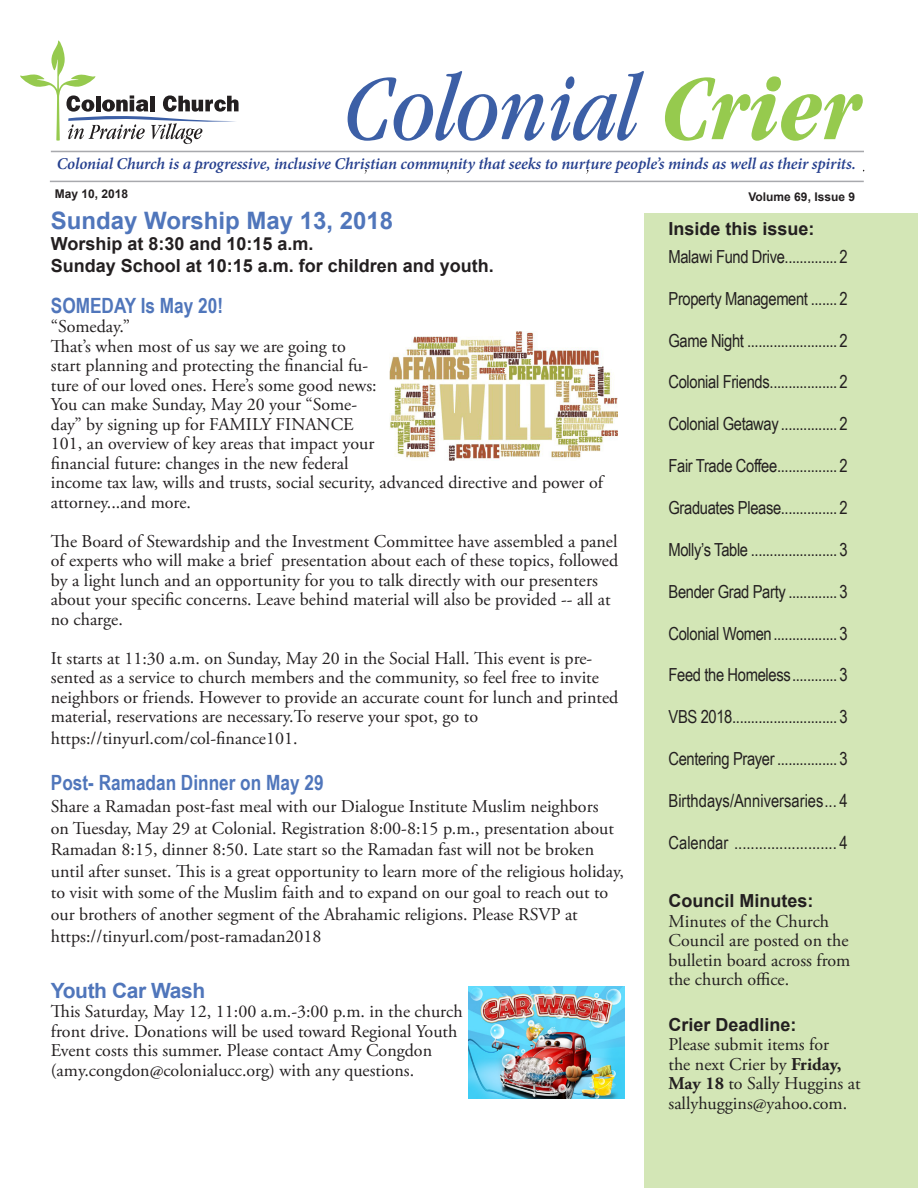
<style>
.page{position:relative;width:918px;height:1188px;background:#fff}
.page>*{position:absolute;margin:0;border:0;box-sizing:border-box;transform-origin:0 0}
.t1{font:700 24px "Arial";color:#5076bb}
.t2{font:700 21px "Arial Narrow";color:#5076bb}
.t3{font:700 21px "Arial";letter-spacing:-.02em;color:#5076bb}
.t4{font:18px/19.5px "Adobe Garamond Pro";color:#231f20}
.t5{font:18px "Arial Narrow";letter-spacing:-.02em;color:#231f20}
.t6{font:700 18px "Arial";color:#231f20}
.t7{font:18px "Arial Narrow";color:#231f20}
.t8{font:italic 600 16.5px "Minion Pro";letter-spacing:-.01em;color:#253f8e}
.t9{font:700 12px "Arial";color:#231f20}
.s1{font-weight:700}
</style>
<div class="page">
<div style="left:644px;top:214px;width:274px;height:974px;background:#d3e6b6"></div>
<hr style="left:50px;top:181px;width:814px;height:1px;background:#a8a9ad">
<svg style="left:348px;top:71px;width:197px;height:70px"></svg>
<svg style="left:551px;top:71px;width:93px;height:70px"></svg>
<svg style="left:665px;top:76px;width:198px;height:65px"></svg>
<svg style="left:20px;top:40px;width:219px;height:104px"></svg>
<hr style="left:51px;top:151px;width:813px;height:1px;background:#a8a9ad">
<img style="left:468px;top:987px;width:156px;height:112px">
<img style="left:390px;top:331px;width:227px;height:129px">
<p class="t8" style="left:57px;top:152px;width:801px">Colonial Church is a progressive, inclusive Christian community that seeks to nurture people’s minds as well as their spirits.</p>
<p class="t9" style="left:55px;top:186px;width:75px">May 10, 2018</p>
<p class="t9" style="left:749px;top:189px;width:108px">Volume 69, Issue 9</p>
<p class="t1" style="left:51px;top:204px;width:344px">Sunday Worship May 13, 2018</p>
<p class="t6" style="left:51px;top:232px;width:264px">Worship at 8:30 and 10:15 a.m.</p>
<p class="t6" style="left:51px;top:254px;width:445px">Sunday School at 10:15 a.m. for children and youth.</p>
<p class="t2" style="left:51px;top:289px;width:174px">SOMEDAY Is May 20!</p>
<p class="t4" style="left:51px;top:317px;width:81px">“Someday.”</p>
<p class="t4" style="left:51px;top:337px;width:554px">That’s when most of us say we are going to<br>start planning and protecting the financial fu-<br>ture of our loved ones. Here’s some good news:<br>You can make Sunday, May 20 your “Some-<br>day” by signing up for FAMILY FINANCE<br>101, an overview of key areas that impact your<br>financial future: changes in the new federal<br>income tax law, wills and trusts, social security, advanced directive and power of attorney...and more.</p>
<p class="t4" style="left:51px;top:532px;width:569px">The Board of Stewardship and the Investment Committee have assembled a panel of experts who will make a brief presentation about each of these topics, followed by a light lunch and an opportunity for you to talk directly with our presenters about your specific concerns. Leave behind material will also be provided -- all at no charge.</p>
<p class="t4" style="left:51px;top:649px;width:569px">It starts at 11:30 a.m. on Sunday, May 20 in the Social Hall. This event is pre&shy;sented as a service to church members and the community, so feel free to invite neighbors or friends. However to provide an accurate count for lunch and printed material, reservations are necessary.To reserve your spot, go to</p>
<p class="t4" style="left:51px;top:729px;width:248px">https://tinyurl.com/col-finance101.</p>
<p class="t2" style="left:51px;top:767px;width:274px">Post- Ramadan Dinner on May 29</p>
<p class="t4" style="left:51px;top:796px;width:575px;line-height:21.6px">Share a Ramadan post-fast meal with our Dialogue Institute Muslim neighbors<br>on Tuesday, May 29 at Colonial. Registration 8:00-8:15 p.m., presentation about Ramadan 8:15, dinner 8:50. Late start so the Ramadan fast will not be broken until after sunset. This is a great opportunity to learn more of the religious holiday, to visit with some of the Muslim faith and to expand on our goal to reach out to our brothers of another segment of the Abrahamic religions. Please RSVP at https://tinyurl.com/post-ramadan2018</p>
<p class="t3" style="left:51px;top:976px;width:156px">Youth Car Wash</p>
<p class="t4" style="left:51px;top:1002px;width:413px">This Saturday, May 12, 11:00 a.m.-3:00 p.m. in the church front drive. Donations will be used toward Regional Youth Event costs this summer. Please contact Amy Congdon (amy.congdon@colonialucc.org) with any questions.</p>
<p class="t6" style="left:669px;top:216px;width:148px">Inside this issue:</p>
<p class="t5" style="left:669px;top:243px;width:181px">Malawi Fund Drive.............. 2</p>
<p class="t5" style="left:669px;top:285px;width:181px">Property Management ....... 2</p>
<p class="t5" style="left:669px;top:327px;width:181px">Game Night ........................ 2</p>
<p class="t5" style="left:669px;top:369px;width:181px">Colonial Friends.................. 2</p>
<p class="t5" style="left:669px;top:411px;width:181px">Colonial Getaway ............... 2</p>
<p class="t5" style="left:669px;top:453px;width:181px">Fair Trade Coffee................ 2</p>
<p class="t5" style="left:669px;top:494px;width:181px">Graduates Please............... 2</p>
<p class="t5" style="left:669px;top:536px;width:181px">Molly’s Table ....................... 3</p>
<p class="t5" style="left:669px;top:578px;width:181px">Bender Grad Party ............. 3</p>
<p class="t5" style="left:669px;top:620px;width:181px">Colonial Women................. 3</p>
<p class="t5" style="left:669px;top:662px;width:181px">Feed the Homeless............ 3</p>
<p class="t5" style="left:669px;top:704px;width:181px">VBS 2018............................ 3</p>
<p class="t5" style="left:669px;top:746px;width:181px">Centering Prayer ................ 3</p>
<p class="t7" style="left:669px;top:787px;width:181px">Birthdays/Anniversaries... 4</p>
<p class="t7" style="left:669px;top:829px;width:181px">Calendar ......................... 4</p>
<p class="t6" style="left:669px;top:889px;width:147px">Council Minutes:</p>
<p class="t4" style="left:669px;top:912px;width:183px">Minutes of the Church<br>Council are posted on the bulletin board across from the church office.</p>
<p class="t6" style="left:669px;top:1012px;width:130px">Crier Deadline:</p>
<p class="t4" style="left:669px;top:1035px;width:194px">Please submit items for<br>the next Crier by <span class="s1">Friday,<br>May 18</span> to Sally Huggins at sallyhuggins@yahoo.com.</p>
</div>
